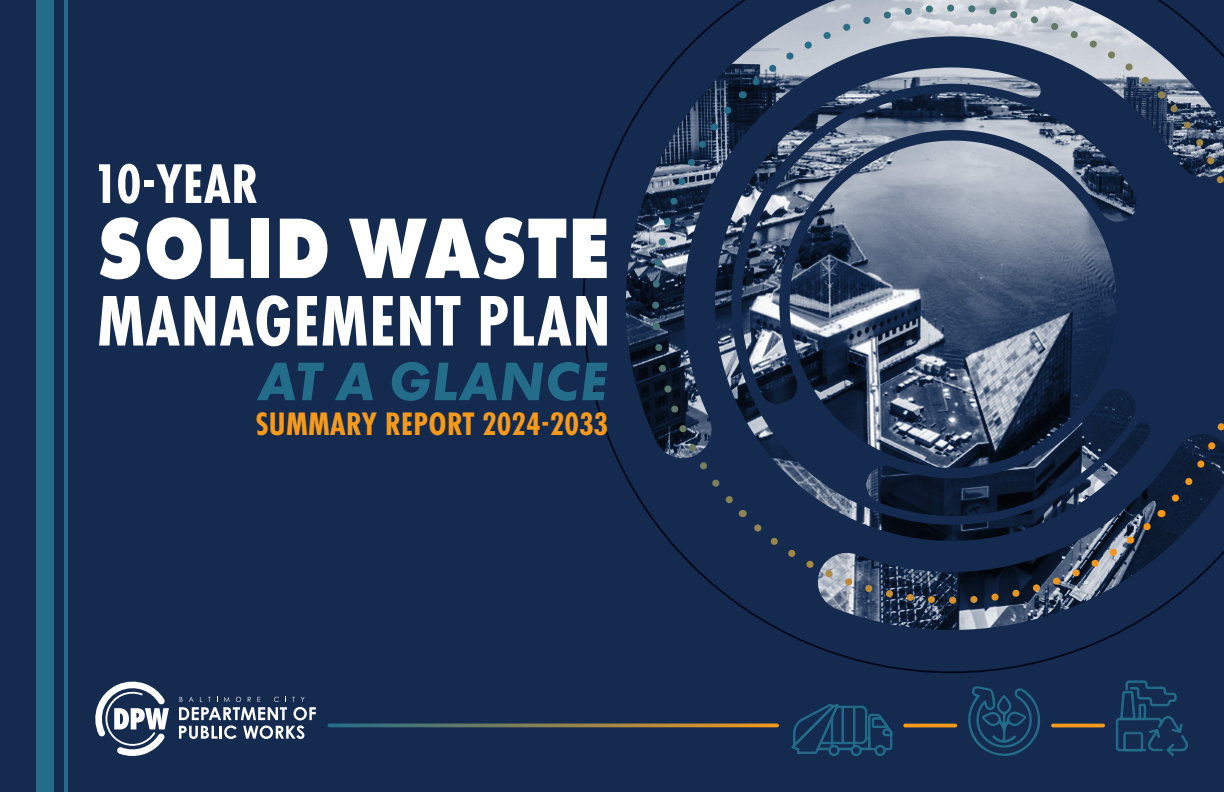
<style>
.page{position:relative;width:1224px;height:792px;background:#142b4f}
.page>*{position:absolute;margin:0;border:0;box-sizing:border-box;transform-origin:0 0}
.t1{font:800 89.1px "Futura PT";letter-spacing:.015em;color:#fff;scale:.83 1}
.t2{font:700 74.2px "Futura PT Cond";letter-spacing:.01em;color:#fff}
.t3{font:700 58px "Futura PT Cond";letter-spacing:.01em;color:#fff}
.t4{font:italic 700 56.2px "Futura PT";letter-spacing:.015em;color:#236c8a}
.t5{font:700 33.7px "Futura PT Cond";letter-spacing:.01em;color:#f7991a}
</style>
<div class="page">
<svg style="left:179px;top:697px;width:137px;height:42px"></svg>
<svg style="left:95px;top:681px;width:74px;height:75px"></svg>
<div style="left:36px;top:0;width:18px;height:792px;background:#236c8a"></div>
<hr style="left:64px;top:0;width:4px;height:792px;background:#236c8a">
<hr style="left:329px;top:724px;width:448px;height:3px;background:#fff">
<hr style="left:905px;top:724px;width:50px;height:3px;background:#f7991a">
<hr style="left:1053px;top:724px;width:50px;height:3px;background:#f7991a">
<svg style="left:968px;top:686px;width:73px;height:70px"></svg>
<svg style="left:791px;top:704px;width:102px;height:52px"></svg>
<svg style="left:1116px;top:680px;width:72px;height:76px"></svg>
<img style="left:625px;top:0;width:599px;height:630px">
<svg style="left:748px;top:511px;width:416px;height:116px"></svg>
<svg style="left:740px;top:0;width:416px;height:98px"></svg>
<svg style="left:629px;top:100px;width:116px;height:416px"></svg>
<svg style="left:1158px;top:91px;width:66px;height:426px"></svg>
<h3 class="t3" style="left:93px;top:150px;width:167px">10-YEAR</h3>
<h1 class="t1" style="left:97px;top:191px;width:619px">SOLID WASTE</h1>
<h2 class="t2" style="left:97px;top:278px;width:515px">MANAGEMENT PLAN</h2>
<h3 class="t4" style="left:258px;top:347px;width:351px">AT A GLANCE</h3>
<p class="t5" style="left:255px;top:404px;width:354px">SUMMARY REPORT 2024-2033</p>
</div>
